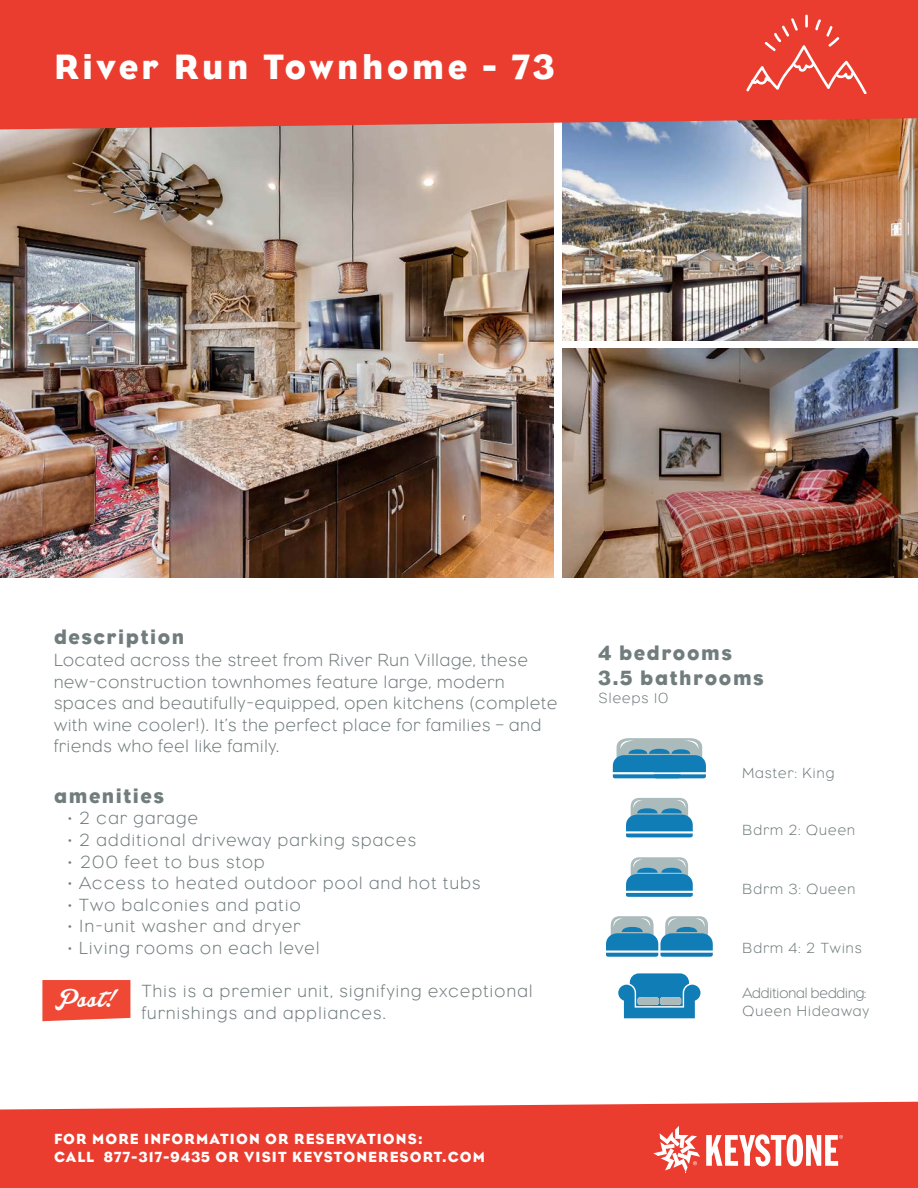
<style>
.page{position:relative;width:918px;height:1188px;background:#fff}
.page>*{position:absolute;margin:0;border:0;box-sizing:border-box;transform-origin:0 0}
.t1{font:36px "Eagle";letter-spacing:.1em;color:#fff}
.t2{font:27px "Lakesight";color:#fff}
.t3{font:21px "Eagle";letter-spacing:.075em;color:#717c7d}
.t4{font:300 18px/21.6px "Eagle";letter-spacing:.075em;color:#717c7d}
.t5{font:300 18px/21.6px "Eagle";letter-spacing:.05em;color:#717c7d}
.t6{font:15px/18px "Eagle";letter-spacing:.075em;color:#fff}
.t7{font:300 15px "Eagle";letter-spacing:.075em;color:#717c7d}
.t8{font:300 15px "Eagle";color:#717c7d}
.s1{font-family:"Bauer Bodoni LT";font-weight:700}
</style>
<div class="page">
<div style="left:0;top:1102px;width:918px;height:86px;background:#ea3d2f"></div>
<svg style="left:640px;top:1112px;width:224px;height:76px"></svg>
<img style="left:0;top:129px;width:554px;height:449px">
<img style="left:563px;top:348px;width:355px;height:230px">
<img style="left:563px;top:129px;width:355px;height:211px">
<svg style="left:613px;top:738px;width:93px;height:40px;background:#5d9fc0"></svg>
<svg style="left:626px;top:857px;width:67px;height:40px;background:#62a2c3"></svg>
<svg style="left:626px;top:798px;width:67px;height:39px;background:#61a2c2"></svg>
<svg style="left:606px;top:916px;width:107px;height:41px;background:#6ba8c6"></svg>
<div style="left:0;top:0;width:918px;height:129px;background:#ea3d2f"></div>
<svg style="left:618px;top:973px;width:83px;height:45px"></svg>
<div style="left:42px;top:980px;width:88px;height:41px;background:#ef4835"></div>
<svg style="left:746px;top:14px;width:121px;height:80px;background:#ec5044"></svg>
<p class="t1" style="left:54px;top:46px;width:502px">River Run Townhome - 73</p>
<p class="t3" style="left:54px;top:625px;width:132px">description</p>
<p class="t5" style="left:54px;top:649px;width:505px">Located across the street from River Run Village, these new-construction townhomes feature large, modern spaces and beautifully-equipped, open kitchens (complete with wine cooler!). It’s the perfect place for families – and friends who feel like family.</p>
<p class="t3" style="left:54px;top:784px;width:112px">amenities</p>
<p class="t4" style="left:68px;top:808px;width:132px"><span class="s1">·</span> 2 car garage</p>
<p class="t4" style="left:68px;top:829px;width:350px"><span class="s1">·</span> 2 additional driveway parking spaces</p>
<p class="t4" style="left:68px;top:851px;width:199px"><span class="s1">·</span> 200 feet to bus stop</p>
<p class="t4" style="left:68px;top:872px;width:414px"><span class="s1">·</span> Access to heated outdoor pool and hot tubs</p>
<p class="t4" style="left:68px;top:894px;width:235px"><span class="s1">·</span> Two balconies and patio</p>
<p class="t4" style="left:68px;top:916px;width:234px"><span class="s1">·</span> In-unit washer and dryer</p>
<p class="t4" style="left:68px;top:937px;width:253px"><span class="s1">·</span> Living rooms on each level</p>
<p class="t4" style="left:142px;top:980px;width:392px">This is a premier unit, signifying exceptional furnishings and appliances.</p>
<p class="t2" style="left:55px;top:982px;width:59px">Psst!</p>
<p class="t3" style="left:598px;top:641px;width:135px">4 bedrooms</p>
<p class="t3" style="left:598px;top:666px;width:167px">3.5 bathrooms</p>
<p class="t7" style="left:598px;top:690px;width:71px">Sleeps 10</p>
<p class="t7" style="left:742px;top:764px;width:93px">Master: King</p>
<p class="t7" style="left:742px;top:822px;width:114px">Bdrm 2: Queen</p>
<p class="t7" style="left:742px;top:881px;width:114px">Bdrm 3: Queen</p>
<p class="t7" style="left:742px;top:939px;width:121px">Bdrm 4: 2 Twins</p>
<p class="t8" style="left:742px;top:984px;width:125px">Additional bedding:</p>
<p class="t7" style="left:742px;top:1002px;width:128px">Queen Hideaway</p>
<p class="t6" style="left:54px;top:1129px;width:432px">FOR MORE INFORMATION OR RESERVATIONS:<br>CALL 877-317-9435 OR VISIT KEYSTONERESORT.COM</p>
</div>
